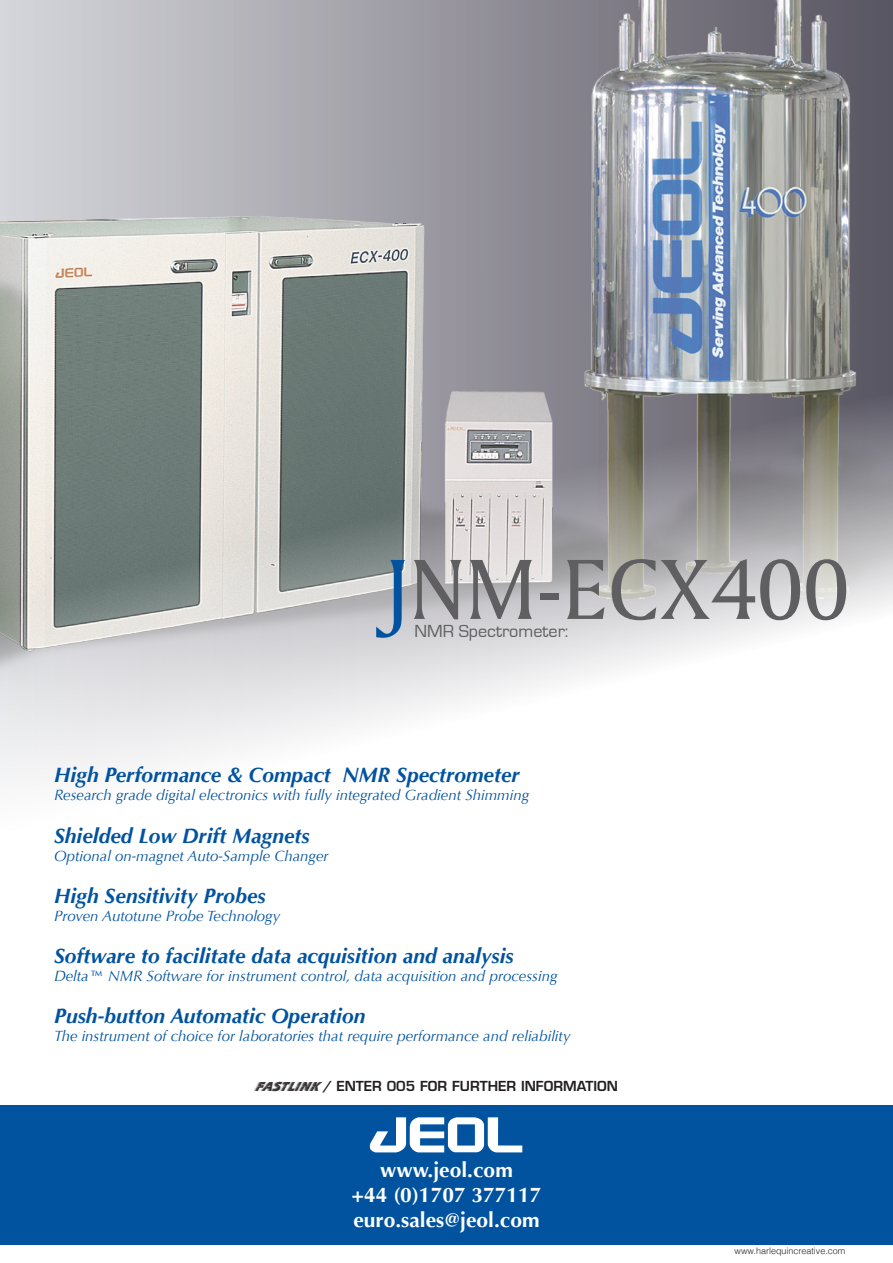
<style>
.page{position:relative;width:893px;height:1263px;background:#fff}
.page>*{position:absolute;margin:0;border:0;box-sizing:border-box;transform-origin:0 0}
.t1{font:90px "Ameretto Normal";color:#5f5f62}
.t2{font:italic 700 21px "Optima";color:#0153a0}
.t3{font:700 21px/25.2px "Optima";color:#fff;text-align:center}
.t4{font:18px "Eurostile";color:#5f5f62}
.t5{font:italic 15px "Optima";color:#0153a0}
.t6{font:600 13.5px "Eurostile";color:#231f20}
.t7{font:300 9px "Helvetica";color:#231f20}
.s1{color:#0153a0}
.s2{font-family:"Slipstream Plain";font-weight:400}
</style>
<div class="page">
<img style="left:0;top:0;width:893px;height:779px">
<div style="left:0;top:1106px;width:893px;height:139px;background:#0153a0"></div>
<svg style="left:369px;top:1117px;width:153px;height:35px"></svg>
<h1 class="t1" style="left:385px;top:534px;width:466px"><span class="s1">J</span>NM-ECX400</h1>
<p class="t4" style="left:415px;top:621px;width:155px">NMR Spectrometer:</p>
<h2 class="t2" style="left:54px;top:763px;width:467px">High Performance &amp; Compact NMR Spectrometer</h2>
<p class="t5" style="left:54px;top:786px;width:477px">Research grade digital electronics with fully integrated Gradient Shimming</p>
<h2 class="t2" style="left:54px;top:823px;width:257px">Shielded Low Drift Magnets</h2>
<p class="t5" style="left:54px;top:847px;width:276px">Optional on-magnet Auto-Sample Changer</p>
<h2 class="t2" style="left:54px;top:883px;width:213px">High Sensitivity Probes</h2>
<p class="t5" style="left:54px;top:907px;width:228px">Proven Autotune Probe Technology</p>
<h2 class="t2" style="left:54px;top:943px;width:461px">Software to facilitate data acquisition and analysis</h2>
<p class="t5" style="left:54px;top:967px;width:505px">Delta™ NMR Software for instrument control, data acquisition and processing</p>
<h2 class="t2" style="left:54px;top:1004px;width:313px">Push-button Automatic Operation</h2>
<p class="t5" style="left:54px;top:1027px;width:518px">The instrument of choice for laboratories that require performance and reliability</p>
<p class="t6" style="left:254px;top:1077px;width:366px"><span class="s2">FASTLINK</span> / ENTER 005 FOR FURTHER INFORMATION</p>
<h2 class="t3" style="left:351px;top:1157px;width:192px">www.jeol.com<br>+44 (0)1707 377117 euro.sales@jeol.com</h2>
<p class="t7" style="left:735px;top:1243px;width:112px">www.harlequincreative.com</p>
</div>
